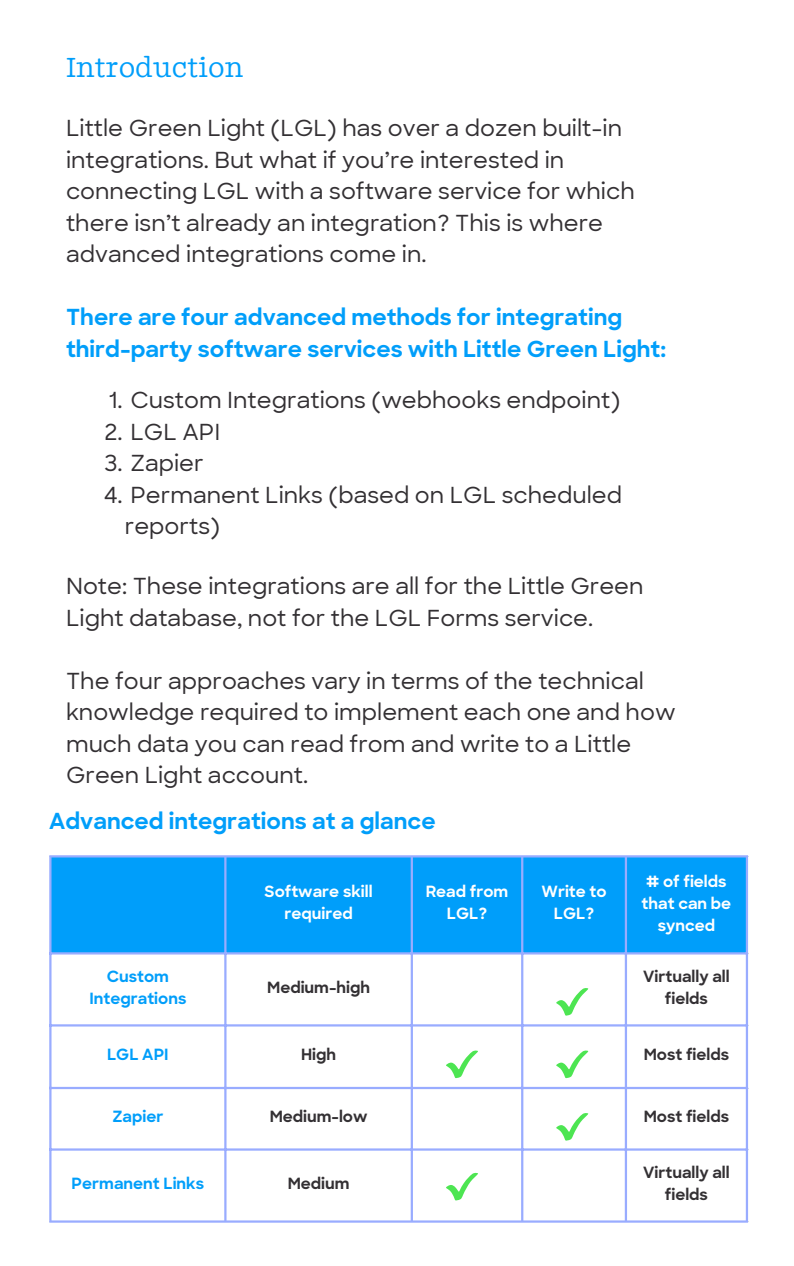
<style>
.page{position:relative;width:794px;height:1266px;background:#fff}
.page>*{position:absolute;margin:0;border:0;box-sizing:border-box;transform-origin:0 0}
.t1{font:300 26.55px "Doyle";color:#009efa}
.t2{font:500 22.5px/31.5px "Sharp Sans";color:#333033}
.t3{font:700 22.5px/31.5px "Sharp Sans";color:#009efa}
.t4{font:700 15.75px/21.9px "Sharp Sans";color:#333033;text-align:center}
.t5{font:700 15.75px/21.9px "Sharp Sans";color:#fff;text-align:center}
.t6{font:700 15.75px/21.9px "Sharp Sans";color:#009efa;text-align:center}
</style>
<div class="page">
<div style="left:51px;top:857px;width:694px;height:95px;background:#009efa"></div>
<hr style="left:49px;top:857px;width:2px;height:363px;background:#99acff">
<hr style="left:224px;top:857px;width:2px;height:363px;background:#99acff">
<hr style="left:410px;top:857px;width:3px;height:363px;background:#99acff">
<hr style="left:521px;top:857px;width:2px;height:363px;background:#99acff">
<hr style="left:624px;top:857px;width:2px;height:363px;background:#99acff">
<hr style="left:745px;top:857px;width:2px;height:363px;background:#99acff">
<hr style="left:49px;top:855px;width:698px;height:2px;background:#99acff">
<hr style="left:49px;top:952px;width:698px;height:2px;background:#99acff">
<hr style="left:49px;top:1024px;width:698px;height:2px;background:#99acff">
<hr style="left:49px;top:1087px;width:698px;height:2px;background:#99acff">
<hr style="left:49px;top:1148px;width:698px;height:2px;background:#99acff">
<hr style="left:49px;top:1220px;width:698px;height:2px;background:#99acff">
<svg style="left:446px;top:1050px;width:32px;height:28px"></svg>
<svg style="left:446px;top:1172px;width:32px;height:28px"></svg>
<svg style="left:556px;top:988px;width:32px;height:28px"></svg>
<svg style="left:556px;top:1050px;width:32px;height:28px"></svg>
<svg style="left:556px;top:1113px;width:32px;height:28px"></svg>
<p class="t1" style="left:66px;top:50px;width:179px">Introduction</p>
<p class="t2" style="left:66px;top:115px;width:570px">Little Green Light (LGL) has over a dozen built-in integrations. But what if you’re interested in connecting LGL with a software service for which there isn’t already an integration? This is where advanced integrations come in.</p>
<p class="t3" style="left:66px;top:304px;width:601px">There are four advanced methods for integrating third-party software services with Little Green Light:</p>
<p class="t2" style="left:109px;top:387px;width:512px">1. Custom Integrations (webhooks endpoint)</p>
<p class="t2" style="left:104px;top:418px;width:117px">2. LGL API</p>
<p class="t2" style="left:104px;top:450px;width:101px">3. Zapier</p>
<p class="t2" style="left:125px;top:481px;width:498px;text-indent:-21px">4. Permanent Links (based on LGL scheduled reports)</p>
<p class="t2" style="left:66px;top:572px;width:578px">Note: These integrations are all for the Little Green<br>Light database, not for the LGL Forms service.</p>
<p class="t2" style="left:66px;top:667px;width:610px">The four approaches vary in terms of the technical knowledge required to implement each one and how much data you can read from and write to a Little Green Light account.</p>
<p class="t3" style="left:49px;top:808px;width:387px">Advanced integrations at a glance</p>
<h1 class="t5" style="left:264px;top:882px;width:109px">Software skill required</h1>
<p class="t5" style="left:425px;top:882px;width:84px">Read from<br>LGL?</p>
<p class="t5" style="left:541px;top:882px;width:67px">Write to<br>LGL?</p>
<p class="t5" style="left:641px;top:872px;width:91px"># of fields that can be synced</p>
<p class="t6" style="left:89px;top:967px;width:98px">Custom<br>Integrations</p>
<p class="t4" style="left:267px;top:978px;width:104px">Medium-high</p>
<p class="t4" style="left:642px;top:967px;width:88px">Virtually all fields</p>
<h2 class="t6" style="left:107px;top:1045px;width:63px">LGL API</h2>
<h2 class="t4" style="left:301px;top:1045px;width:37px">High</h2>
<h2 class="t4" style="left:643px;top:1045px;width:87px">Most fields</h2>
<p class="t6" style="left:112px;top:1107px;width:52px">Zapier</p>
<p class="t4" style="left:269px;top:1107px;width:99px">Medium-low</p>
<p class="t4" style="left:643px;top:1107px;width:87px">Most fields</p>
<p class="t6" style="left:72px;top:1174px;width:134px">Permanent Links</p>
<p class="t4" style="left:287px;top:1174px;width:63px">Medium</p>
<p class="t4" style="left:642px;top:1163px;width:88px">Virtually all fields</p>
</div>
